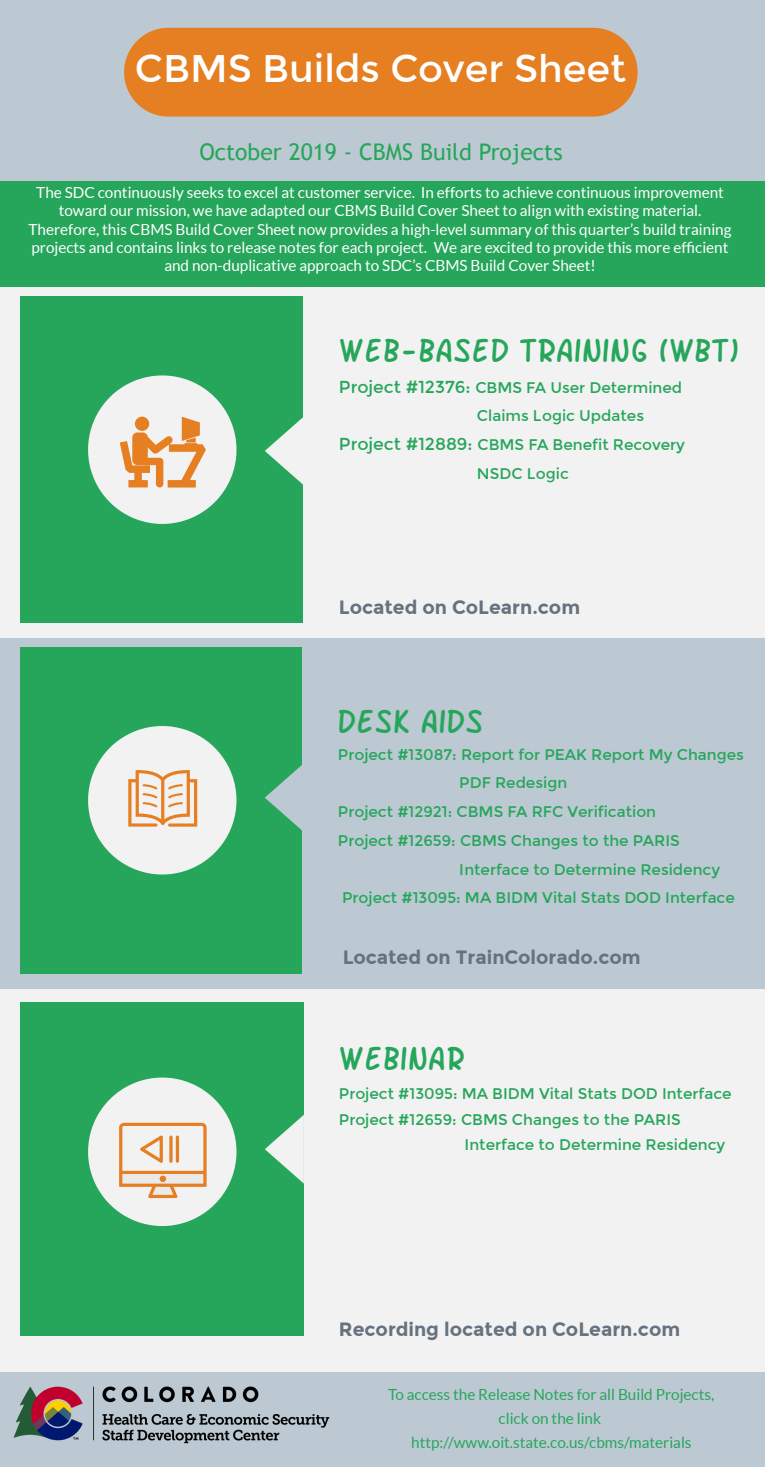
<style>
.page{position:relative;width:765px;height:1467px;background:#fff}
.page>*{position:absolute;margin:0;border:0;box-sizing:border-box;transform-origin:0 0}
.t1{font:38.25px "Montserrat";color:#fff}
.t2{font:34.5px "SF Arch Rival";color:#26a65b}
.t3{font:23px "Trebuchet MS";color:#26a65b}
.t4{font:700 19.12px "Montserrat";color:#65727f}
.t5{font:15.38px/18.2px "Lato";color:#fff;text-align:center}
.t6{font:15.38px "Montserrat";color:#26a65b}
.t7{font:15.38px/23.9px "Lato";color:#26a65b;text-align:center}
.s1{font-size:17.25px}
</style>
<div class="page">
<div style="left:0;top:0;width:765px;height:181px;background:#bcc9d2"></div>
<div style="left:124px;top:28px;width:514px;height:89px;background:#e67e22;border-radius:44px"></div>
<div style="left:0;top:181px;width:765px;height:106px;background:#26a65b"></div>
<div style="left:0;top:287px;width:765px;height:351px;background:#f2f2f2"></div>
<div style="left:20px;top:296px;width:283px;height:327px;background:#26a65b"></div>
<svg style="left:265px;top:417px;width:38px;height:68px"></svg>
<svg style="left:88px;top:375px;width:148px;height:149px"></svg>
<div style="left:0;top:638px;width:765px;height:351px;background:#bcc9d2"></div>
<div style="left:20px;top:647px;width:282px;height:326px;background:#26a65b"></div>
<svg style="left:265px;top:765px;width:37px;height:66px"></svg>
<svg style="left:88px;top:726px;width:148px;height:148px"></svg>
<div style="left:0;top:989px;width:765px;height:382px;background:#f2f2f2"></div>
<div style="left:20px;top:1002px;width:284px;height:333px;background:#26a65b"></div>
<svg style="left:265px;top:1115px;width:39px;height:68px"></svg>
<svg style="left:88px;top:1077px;width:148px;height:149px"></svg>
<div style="left:0;top:1371px;width:765px;height:95px;background:#bcc9d2"></div>
<img style="left:13px;top:1386px;width:316px;height:57px">
<h1 class="t1" style="left:135px;top:47px;width:493px">CBMS Builds Cover Sheet</h1>
<h3 class="t3" style="left:199px;top:138px;width:365px">October 2019 - CBMS Build Projects</h3>
<p class="t5" style="left:29px;top:184px;width:705px">The SDC continuously seeks to excel at customer service. In efforts to achieve continuous improvement toward our mission, we have adapted our CBMS Build Cover Sheet to align with existing material.<br>Therefore, this CBMS Build Cover Sheet now provides a high-level summary of this quarter’s build training projects and contains links to release notes for each project. We are excited to provide this more efficient and non-duplicative approach to SDC’s CBMS Build Cover Sheet!</p>
<h2 class="t2" style="left:339px;top:327px;width:402px">WEB-BASED TRAINING (WBT)</h2>
<p class="t6" style="left:339px;top:378px;width:345px"><span class="s1">Project #12376:</span> CBMS FA User Determined</p>
<p class="t6" style="left:477px;top:407px;width:169px">Claims Logic Updates</p>
<p class="t6" style="left:339px;top:436px;width:348px"><span class="s1">Project #12889:</span> CBMS FA Benefit Recovery</p>
<p class="t6" style="left:477px;top:464px;width:93px">NSDC Logic</p>
<p class="t4" style="left:339px;top:596px;width:243px">Located on CoLearn.com</p>
<h2 class="t2" style="left:337px;top:698px;width:148px">DESK AIDS</h2>
<p class="t6" style="left:338px;top:745px;width:407px">Project #13087: Report for PEAK Report My Changes</p>
<p class="t6" style="left:459px;top:774px;width:109px">PDF Redesign</p>
<p class="t6" style="left:338px;top:802px;width:320px">Project #12921: CBMS FA RFC Verification</p>
<p class="t6" style="left:338px;top:831px;width:343px">Project #12659: CBMS Changes to the PARIS</p>
<p class="t6" style="left:459px;top:860px;width:262px">Interface to Determine Residency</p>
<p class="t6" style="left:342px;top:889px;width:394px">Project #13095: MA BIDM Vital Stats DOD Interface</p>
<p class="t4" style="left:343px;top:945px;width:299px">Located on TrainColorado.com</p>
<h2 class="t2" style="left:339px;top:1035px;width:128px">WEBINAR</h2>
<p class="t6" style="left:339px;top:1084px;width:394px">Project #13095: MA BIDM Vital Stats DOD Interface</p>
<p class="t6" style="left:339px;top:1110px;width:343px">Project #12659: CBMS Changes to the PARIS</p>
<p class="t6" style="left:464px;top:1136px;width:262px">Interface to Determine Residency</p>
<p class="t4" style="left:339px;top:1318px;width:343px">Recording located on CoLearn.com</p>
<p class="t7" style="left:388px;top:1382px;width:328px">To access the Release Notes for all Build Projects, click on the link http://www.oit.state.co.us/cbms/materials</p>
</div>
